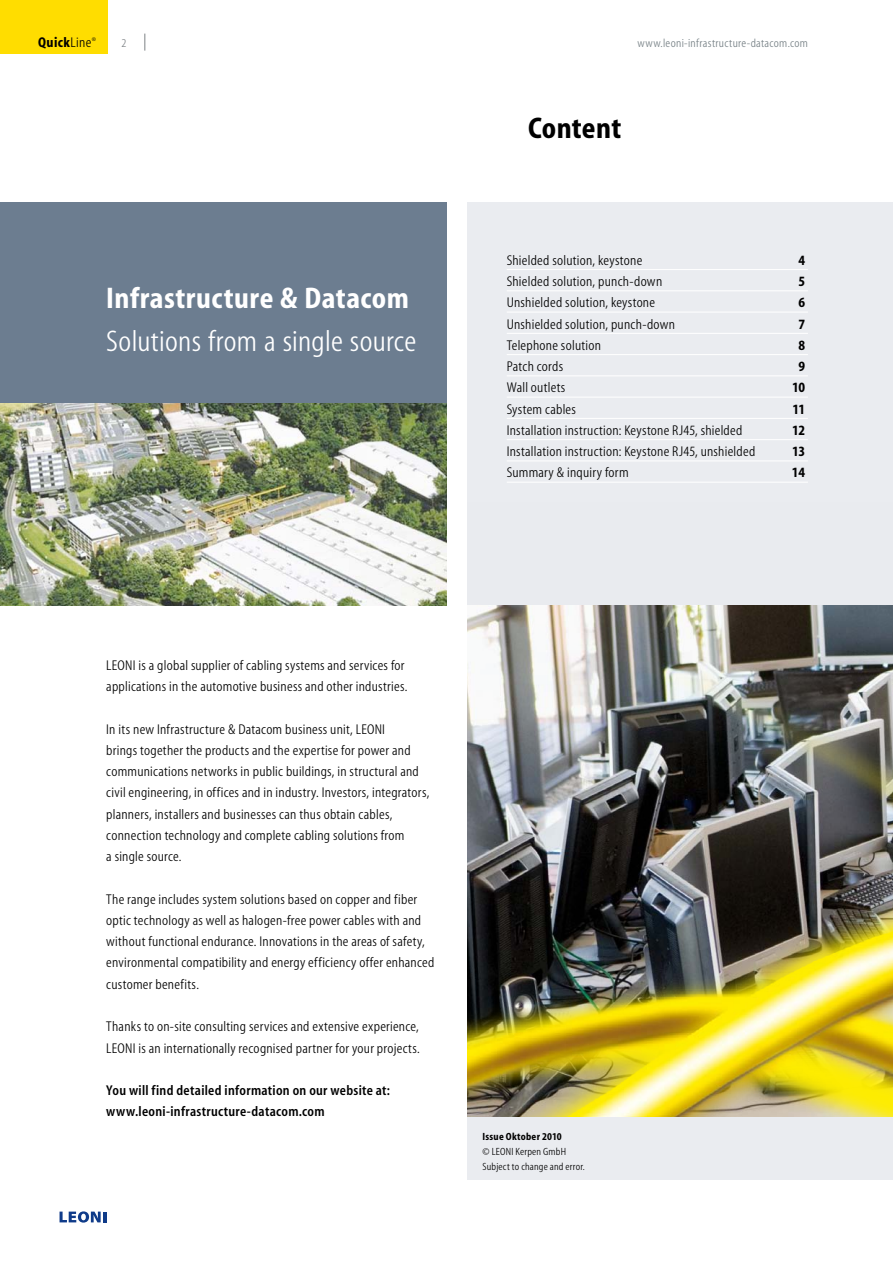
<style>
.page{position:relative;width:893px;height:1263px;background:#fff}
.page>*{position:absolute;margin:0;border:0;box-sizing:border-box;transform-origin:0 0}
.t1{font:30px "Myriad Condensed";letter-spacing:.01em;color:#fff}
.t2{font:700 condensed 30px "Myriad";letter-spacing:.015em;color:#fff}
.Headline_20_pt{font:700 condensed 30px "Myriad";letter-spacing:.01em;color:#000}
.Copy_9_5{font:14.25px "Myriad Condensed";letter-spacing:.02em;color:#000}
.Copy_9_5-2{font:semi-condensed 14.25px "Myriad";letter-spacing:.02em;color:#000}
.Copy_9_5-3{font:700 condensed 14.25px "Myriad";letter-spacing:-.01em;color:#000}
.t3{font:12px "Myriad Condensed";letter-spacing:.025em;color:#768085}
.t4{font:12px "Myriad Condensed";color:#7e8386}
.t5{font:10.5px "Myriad Condensed";letter-spacing:.015em;color:#000}
.t6{font:700 condensed 10.5px "Myriad";letter-spacing:.02em;color:#000}
.t7{font:8.25px "Myriad Condensed";color:#000}
.s1{font-family:"Myriad Condensed";font-weight:400;font-stretch:normal}
</style>
<div class="page">
<div style="left:468px;top:202px;width:425px;height:978px;background:#eaecf0"></div>
<div style="left:0;top:202px;width:446px;height:404px;background:#6c7d90"></div>
<hr style="left:507px;top:269px;width:301px;height:1px;background:#fff">
<hr style="left:507px;top:290px;width:301px;height:1px;background:#fff">
<hr style="left:507px;top:312px;width:301px;height:1px;background:#fff">
<hr style="left:507px;top:333px;width:301px;height:1px;background:#fff">
<hr style="left:507px;top:354px;width:301px;height:1px;background:#fff">
<hr style="left:507px;top:375px;width:301px;height:1px;background:#fff">
<hr style="left:507px;top:397px;width:301px;height:1px;background:#fff">
<hr style="left:507px;top:418px;width:301px;height:1px;background:#fff">
<hr style="left:507px;top:439px;width:301px;height:1px;background:#fff">
<hr style="left:507px;top:460px;width:301px;height:1px;background:#fff">
<hr style="left:507px;top:482px;width:301px;height:1px;background:#fff">
<svg style="left:60px;top:1211px;width:46px;height:11px"></svg>
<div style="left:0;top:0;width:108px;height:53px;background:#fd0"></div>
<svg style="left:145px;top:34px;width:1px;height:17px"></svg>
<img style="left:0;top:404px;width:446px;height:202px">
<img style="left:468px;top:605px;width:425px;height:511px">
<p class="t7" style="left:92px;top:36px;width:6px">®</p>
<p class="Copy_9_5-3" style="left:38px;top:35px;width:55px">Quick<span class="s1">Line</span></p>
<p class="t3" style="left:638px;top:37px;width:172px">www.leoni-infrastructure-datacom.com</p>
<p class="t4" style="left:121px;top:37px;width:6px">2</p>
<p class="t2" style="left:106px;top:283px;width:304px">Infrastructure &amp; Datacom</p>
<p class="t1" style="left:106px;top:326px;width:311px">Solutions from a single source</p>
<p class="Headline_20_pt" style="left:528px;top:113px;width:95px">Content</p>
<p class="Copy_9_5" style="left:507px;top:253px;width:137px">Shielded solution, keystone</p>
<p class="Copy_9_5-3" style="left:799px;top:253px;width:8px">4</p>
<p class="Copy_9_5" style="left:507px;top:274px;width:157px">Shielded solution, punch-down</p>
<p class="Copy_9_5-3" style="left:799px;top:274px;width:8px">5</p>
<p class="Copy_9_5" style="left:507px;top:296px;width:150px">Unshielded solution, keystone</p>
<p class="Copy_9_5-3" style="left:799px;top:295px;width:8px">6</p>
<p class="Copy_9_5" style="left:507px;top:317px;width:170px">Unshielded solution, punch-down</p>
<p class="Copy_9_5-3" style="left:799px;top:317px;width:8px">7</p>
<p class="Copy_9_5" style="left:507px;top:338px;width:96px">Telephone solution</p>
<p class="Copy_9_5-3" style="left:799px;top:338px;width:8px">8</p>
<p class="Copy_9_5" style="left:507px;top:359px;width:58px">Patch cords</p>
<p class="Copy_9_5-3" style="left:799px;top:359px;width:8px">9</p>
<p class="Copy_9_5" style="left:507px;top:381px;width:60px">Wall outlets</p>
<p class="Copy_9_5-3" style="left:792px;top:380px;width:15px">10</p>
<p class="Copy_9_5" style="left:507px;top:402px;width:71px">System cables</p>
<p class="Copy_9_5-3" style="left:792px;top:402px;width:14px">11</p>
<p class="Copy_9_5" style="left:507px;top:423px;width:237px">Installation instruction: Keystone RJ45, shielded</p>
<p class="Copy_9_5-3" style="left:792px;top:423px;width:14px">12</p>
<p class="Copy_9_5" style="left:507px;top:444px;width:250px">Installation instruction: Keystone RJ45, unshielded</p>
<p class="Copy_9_5-3" style="left:792px;top:444px;width:14px">13</p>
<p class="Copy_9_5" style="left:507px;top:466px;width:123px">Summary &amp; inquiry form</p>
<p class="Copy_9_5-3" style="left:792px;top:465px;width:15px">14</p>
<p class="Copy_9_5" style="left:106px;top:658px;width:300px">LEONI is a global supplier of cabling systems and services for</p>
<p class="Copy_9_5" style="left:106px;top:679px;width:303px">applications in the automotive business and other industries.</p>
<p class="Copy_9_5" style="left:106px;top:722px;width:280px">In its new Infrastructure &amp; Datacom business unit, LEONI</p>
<p class="Copy_9_5" style="left:106px;top:743px;width:306px">brings together the products and the expertise for power and</p>
<p class="Copy_9_5" style="left:106px;top:764px;width:314px">communications networks in public buildings, in structural and</p>
<p class="Copy_9_5" style="left:106px;top:786px;width:324px">civil engineering, in offices and in industry. Investors, integrators,</p>
<p class="Copy_9_5" style="left:106px;top:807px;width:287px">planners, installers and businesses can thus obtain cables,</p>
<p class="Copy_9_5" style="left:106px;top:828px;width:300px">connection technology and complete cabling solutions from</p>
<p class="Copy_9_5" style="left:106px;top:849px;width:77px">a single source.</p>
<p class="Copy_9_5" style="left:106px;top:892px;width:312px">The range includes system solutions based on copper and fiber</p>
<p class="Copy_9_5" style="left:106px;top:913px;width:316px">optic technology as well as halogen-free power cables with and</p>
<p class="Copy_9_5" style="left:106px;top:934px;width:320px">without functional endurance. Innovations in the areas of safety,</p>
<p class="Copy_9_5" style="left:106px;top:956px;width:329px">environmental compatibility and energy efficiency offer enhanced</p>
<p class="Copy_9_5" style="left:106px;top:977px;width:94px">customer benefits.</p>
<p class="Copy_9_5" style="left:106px;top:1019px;width:314px">Thanks to on-site consulting services and extensive experience,</p>
<p class="Copy_9_5" style="left:106px;top:1041px;width:315px">LEONI is an internationally recognised partner for your projects.</p>
<p class="Copy_9_5-2" style="left:106px;top:1083px;width:285px">You will find detailed information on our website at:</p>
<p class="Copy_9_5-2" style="left:106px;top:1104px;width:220px">www.leoni-infrastructure-datacom.com</p>
<p class="t6" style="left:483px;top:1131px;width:81px">Issue Oktober 2010</p>
<p class="t5" style="left:483px;top:1147px;width:85px">© LEONI Kerpen GmbH</p>
<p class="t5" style="left:483px;top:1162px;width:104px">Subject to change and error.</p>
</div>
